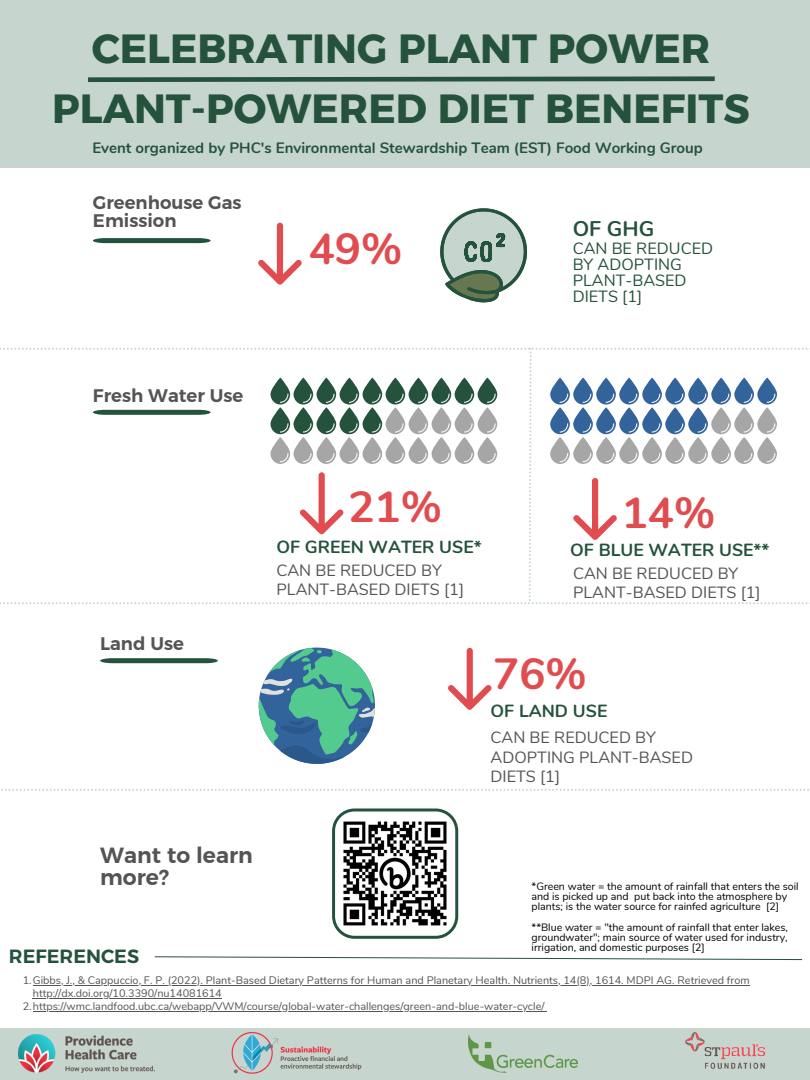
<style>
.page{position:relative;width:810px;height:1080px;background:#fff}
.page>*{position:absolute;margin:0;border:0;box-sizing:border-box;transform-origin:0 0}
.t1{font:700 43.56px "Nunito";color:#e04c4f}
.t2{font:40.62px "Kief Montaser Bold";color:#24523c}
.t3{font:700 21.88px/21.6px "Kief Montaser Semi";color:#545454}
.t4{font:700 21.19px "Nunito";color:#24523c}
.t5{font:700 19.06px "Kief Montaser Semi";color:#24523c}
.t6{font:700 18.12px/17.7px "Kief Montaser Semi";color:#545454}
.t7{font:700 17.56px "Nunito";color:#24523c}
.t8{font:16.25px/19.2px "Nunito";color:#545454}
.t9{font:16.25px/15.9px "Nunito";color:#24523c}
.t10{font:700 15px "Nunito";color:#24523c}
.t11{font:10.88px/12.6px "Nunito";color:#545454}
.t12{font:10.62px/10.3px "Nunito";color:#000}
</style>
<div class="page">
<svg style="left:154px;top:956px;width:649px;height:4px"></svg>
<svg style="left:93px;top:238px;width:118px;height:5px"></svg>
<svg style="left:1px;top:789px;width:808px;height:2px"></svg>
<svg style="left:259px;top:648px;width:116px;height:116px"></svg>
<svg style="left:440px;top:208px;width:87px;height:94px"></svg>
<svg style="left:100px;top:658px;width:118px;height:5px"></svg>
<svg style="left:258px;top:223px;width:44px;height:62px"></svg>
<svg style="left:448px;top:648px;width:44px;height:62px"></svg>
<svg style="left:0;top:348px;width:810px;height:256px"></svg>
<svg style="left:332px;top:809px;width:126px;height:130px"></svg>
<div style="left:0;top:1028px;width:810px;height:51px;background:#c6d6ce"></div>
<img style="left:19px;top:1035px;width:136px;height:37px">
<img style="left:232px;top:1032px;width:130px;height:42px">
<img style="left:685px;top:1032px;width:81px;height:37px">
<img style="left:469px;top:1035px;width:110px;height:38px">
<hr style="left:33px;top:985px;width:717px;height:1px;background:#545454">
<hr style="left:33px;top:998px;width:189px;height:1px;background:#545454">
<hr style="left:33px;top:1011px;width:511px;height:1px;background:#545454">
<div style="left:0;top:0;width:810px;height:168px;background:#c6d6ce"></div>
<svg style="left:88px;top:76px;width:627px;height:6px;background:#476e5b"></svg>
<p class="t2" style="left:92px;top:24px;width:620px">CELEBRATING PLANT POWER</p>
<p class="t2" style="left:52px;top:84px;width:699px">PLANT-POWERED DIET BENEFITS</p>
<p class="t10" style="left:92px;top:138px;width:612px">Event organized by PHC's Environmental Stewardship Team (EST) Food Working Group</p>
<p class="t6" style="left:93px;top:194px;width:150px">Greenhouse Gas<br>Emission</p>
<p class="t6" style="left:93px;top:386px;width:152px">Fresh Water Use</p>
<p class="t1" style="left:309px;top:220px;width:95px">49%</p>
<p class="t4" style="left:573px;top:214px;width:83px">OF GHG</p>
<p class="t9" style="left:573px;top:241px;width:142px">CAN BE REDUCED<br>BY ADOPTING<br>PLANT-BASED<br>DIETS [1]</p>
<p class="t6" style="left:100px;top:635px;width:85px">Land Use</p>
<p class="t3" style="left:100px;top:845px;width:154px">Want to learn more?</p>
<p class="t5" style="left:9px;top:944px;width:132px">REFERENCES</p>
<p class="t1" style="left:348px;top:478px;width:95px">21%</p>
<p class="t7" style="left:276px;top:535px;width:207px">OF GREEN WATER USE*</p>
<p class="t8" style="left:276px;top:561px;width:189px">CAN BE REDUCED BY<br>PLANT-BASED DIETS [1]</p>
<p class="t1" style="left:622px;top:484px;width:95px">14%</p>
<p class="t7" style="left:570px;top:538px;width:201px">OF BLUE WATER USE**</p>
<p class="t8" style="left:573px;top:564px;width:189px">CAN BE REDUCED BY<br>PLANT-BASED DIETS [1]</p>
<p class="t1" style="left:493px;top:645px;width:95px">76%</p>
<p class="t7" style="left:491px;top:699px;width:118px">OF LAND USE</p>
<p class="t8" style="left:491px;top:728px;width:204px">CAN BE REDUCED BY<br>ADOPTING PLANT-BASED<br>DIETS [1]</p>
<p class="t12" style="left:532px;top:881px;width:269px">*Green water = the amount of rainfall that enters the soil and is picked up and put back into the atmosphere by plants; is the water source for rainfed agriculture [2]</p>
<p class="t12" style="left:532px;top:922px;width:258px;text-align:justify">**Blue water = "the amount of rainfall that enter lakes, groundwater"; main source of water used for industry, irrigation, and domestic purposes [2]</p>
<p class="t11" style="left:33px;top:974px;width:718px;text-indent:-10px">1.Gibbs, J., &amp; Cappuccio, F. P. (2022). Plant-Based Dietary Patterns for Human and Planetary Health. Nutrients, 14(8), 1614. MDPI AG. Retrieved from http://dx.doi.org/10.3390/nu14081614</p>
<p class="t11" style="left:23px;top:1000px;width:523px">2.https://wmc.landfood.ubc.ca/webapp/VWM/course/global-water-challenges/green-and-blue-water-cycle/</p>
</div>
